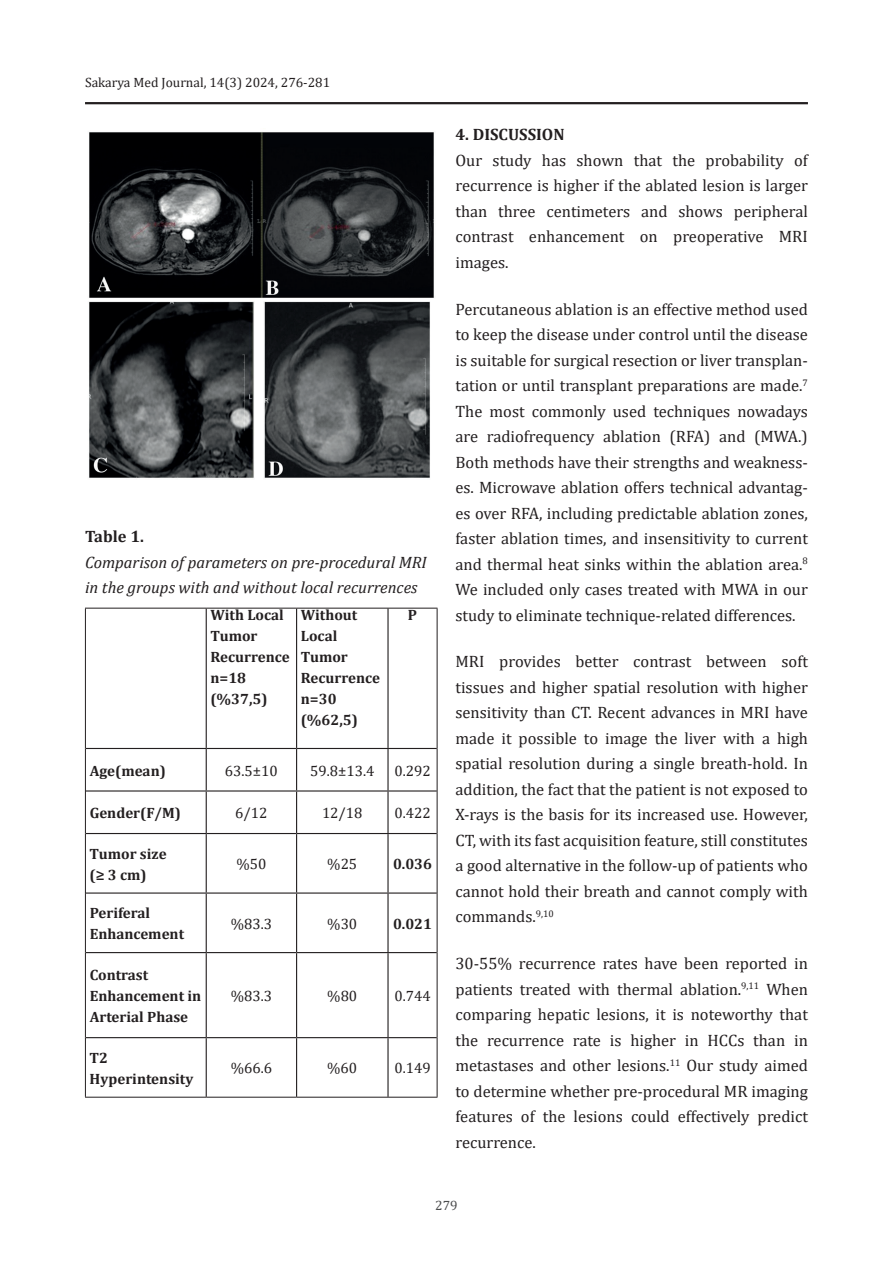
<style>
.page{position:relative;width:893px;height:1263px;background:#fff}
.page>*{position:absolute;margin:0;border:0;box-sizing:border-box;transform-origin:0 0}
.t1{font:16.5px/25.5px "Cambria";color:#231f20;text-align:justify}
.t2{font:italic 16.5px/25.5px "Cambria";color:#231f20}
.t3{font:700 16.5px "Cambria";color:#231f20}
.t4{font:700 15px/21px "Cambria";color:#231f20}
.t5{font:15px "Cambria";color:#231f20}
.t6{font:13.5px "Cambria";color:#231f20}
.t7{font:13.5px "Cambria";color:#4b4c4d}
</style>
<div class="page">
<hr style="left:85px;top:102px;width:723px;height:2px;background:#231f20">
<hr style="left:85px;top:608px;width:1px;height:140px;background:#231f20">
<hr style="left:206px;top:608px;width:1px;height:140px;background:#231f20">
<hr style="left:296px;top:608px;width:1px;height:140px;background:#231f20">
<hr style="left:387px;top:608px;width:2px;height:140px;background:#231f20">
<hr style="left:85px;top:608px;width:121px;height:1px;background:#231f20">
<hr style="left:206px;top:608px;width:91px;height:1px;background:#231f20">
<hr style="left:297px;top:608px;width:91px;height:1px;background:#231f20">
<hr style="left:388px;top:608px;width:49px;height:1px;background:#231f20">
<hr style="left:437px;top:608px;width:1px;height:140px;background:#231f20">
<hr style="left:85px;top:748px;width:1px;height:43px;background:#231f20">
<hr style="left:206px;top:749px;width:1px;height:41px;background:#231f20">
<hr style="left:296px;top:749px;width:1px;height:41px;background:#231f20">
<hr style="left:387px;top:749px;width:2px;height:41px;background:#231f20">
<hr style="left:437px;top:748px;width:1px;height:43px;background:#231f20">
<hr style="left:85px;top:791px;width:1px;height:42px;background:#231f20">
<hr style="left:206px;top:791px;width:1px;height:42px;background:#231f20">
<hr style="left:296px;top:791px;width:1px;height:42px;background:#231f20">
<hr style="left:387px;top:791px;width:2px;height:42px;background:#231f20">
<hr style="left:437px;top:791px;width:1px;height:42px;background:#231f20">
<hr style="left:85px;top:833px;width:1px;height:60px;background:#231f20">
<hr style="left:206px;top:834px;width:1px;height:58px;background:#231f20">
<hr style="left:296px;top:834px;width:1px;height:58px;background:#231f20">
<hr style="left:387px;top:834px;width:2px;height:58px;background:#231f20">
<hr style="left:437px;top:833px;width:1px;height:60px;background:#231f20">
<hr style="left:85px;top:893px;width:1px;height:59px;background:#231f20">
<hr style="left:206px;top:894px;width:1px;height:58px;background:#231f20">
<hr style="left:296px;top:894px;width:1px;height:58px;background:#231f20">
<hr style="left:387px;top:894px;width:2px;height:58px;background:#231f20">
<hr style="left:437px;top:893px;width:1px;height:59px;background:#231f20">
<hr style="left:85px;top:952px;width:1px;height:86px;background:#231f20">
<hr style="left:206px;top:953px;width:1px;height:84px;background:#231f20">
<hr style="left:296px;top:953px;width:1px;height:84px;background:#231f20">
<hr style="left:387px;top:953px;width:2px;height:84px;background:#231f20">
<hr style="left:437px;top:952px;width:1px;height:86px;background:#231f20">
<hr style="left:85px;top:1038px;width:1px;height:59px;background:#231f20">
<hr style="left:86px;top:748px;width:120px;height:1px;background:#231f20">
<hr style="left:206px;top:748px;width:91px;height:1px;background:#231f20">
<hr style="left:297px;top:748px;width:91px;height:1px;background:#231f20">
<hr style="left:388px;top:748px;width:49px;height:1px;background:#231f20">
<hr style="left:86px;top:790px;width:120px;height:1px;background:#231f20">
<hr style="left:206px;top:790px;width:91px;height:1px;background:#231f20">
<hr style="left:297px;top:790px;width:91px;height:1px;background:#231f20">
<hr style="left:388px;top:790px;width:49px;height:1px;background:#231f20">
<hr style="left:86px;top:833px;width:120px;height:1px;background:#231f20">
<hr style="left:206px;top:833px;width:91px;height:1px;background:#231f20">
<hr style="left:297px;top:833px;width:91px;height:1px;background:#231f20">
<hr style="left:388px;top:833px;width:49px;height:1px;background:#231f20">
<hr style="left:86px;top:892px;width:120px;height:2px;background:#231f20">
<hr style="left:206px;top:892px;width:91px;height:2px;background:#231f20">
<hr style="left:297px;top:892px;width:91px;height:2px;background:#231f20">
<hr style="left:388px;top:892px;width:49px;height:2px;background:#231f20">
<hr style="left:86px;top:952px;width:120px;height:1px;background:#231f20">
<hr style="left:206px;top:952px;width:91px;height:1px;background:#231f20">
<hr style="left:297px;top:952px;width:91px;height:1px;background:#231f20">
<hr style="left:388px;top:952px;width:49px;height:1px;background:#231f20">
<hr style="left:86px;top:1037px;width:120px;height:1px;background:#231f20">
<hr style="left:206px;top:1037px;width:91px;height:1px;background:#231f20">
<hr style="left:297px;top:1037px;width:91px;height:1px;background:#231f20">
<hr style="left:388px;top:1037px;width:49px;height:1px;background:#231f20">
<hr style="left:85px;top:1097px;width:121px;height:1px;background:#231f20">
<hr style="left:206px;top:1097px;width:91px;height:1px;background:#231f20">
<hr style="left:297px;top:1097px;width:91px;height:1px;background:#231f20">
<hr style="left:388px;top:1097px;width:49px;height:1px;background:#231f20">
<hr style="left:206px;top:1038px;width:1px;height:59px;background:#231f20">
<hr style="left:296px;top:1038px;width:1px;height:59px;background:#231f20">
<hr style="left:387px;top:1038px;width:2px;height:59px;background:#231f20">
<hr style="left:437px;top:1038px;width:1px;height:59px;background:#231f20">
<img style="left:89px;top:132px;width:345px;height:347px">
<p class="t6" style="left:85px;top:74px;width:247px">Sakarya Med Journal, 14(3) 2024, 276-281</p>
<p class="t3" style="left:85px;top:525px;width:60px">Table 1.</p>
<p class="t2" style="left:85px;top:549px;width:343px">Comparison of parameters on pre-procedural MRI in the groups with and without local recurrences</p>
<p class="t4" style="left:210px;top:604px;width:81px">With Local<br>Tumor<br>Recurrence n=18 (%37,5)</p>
<p class="t4" style="left:301px;top:604px;width:81px">Without<br>Local<br>Tumor<br>Recurrence n=30 (%62,5)</p>
<p class="t4" style="left:408px;top:604px;width:11px">P</p>
<p class="t4" style="left:90px;top:759px;width:78px">Age(mean)</p>
<p class="t5" style="left:225px;top:762px;width:54px">63.5±10</p>
<p class="t5" style="left:310px;top:762px;width:66px">59.8±13.4</p>
<p class="t5" style="left:394px;top:762px;width:38px">0.292</p>
<p class="t4" style="left:90px;top:802px;width:93px">Gender(F/M)</p>
<p class="t5" style="left:235px;top:804px;width:34px">6/12</p>
<p class="t5" style="left:322px;top:804px;width:42px">12/18</p>
<p class="t5" style="left:394px;top:804px;width:38px">0.422</p>
<p class="t4" style="left:90px;top:842px;width:79px">Tumor size (≥ 3 cm)</p>
<p class="t5" style="left:236px;top:855px;width:31px">%50</p>
<p class="t5" style="left:327px;top:855px;width:31px">%25</p>
<p class="t4" style="left:393px;top:853px;width:40px">0.036</p>
<p class="t4" style="left:90px;top:902px;width:96px">Periferal<br>Enhancement</p>
<p class="t5" style="left:231px;top:915px;width:43px">%83.3</p>
<p class="t5" style="left:327px;top:915px;width:31px">%30</p>
<p class="t4" style="left:393px;top:912px;width:40px">0.021</p>
<p class="t4" style="left:90px;top:964px;width:113px">Contrast<br>Enhancement in<br>Arterial Phase</p>
<p class="t5" style="left:231px;top:987px;width:43px">%83.3</p>
<p class="t5" style="left:327px;top:987px;width:31px">%80</p>
<p class="t5" style="left:394px;top:987px;width:38px">0.744</p>
<p class="t4" style="left:90px;top:1047px;width:105px">T2<br>Hyperintensity</p>
<p class="t5" style="left:231px;top:1059px;width:43px">%66.6</p>
<p class="t5" style="left:327px;top:1059px;width:31px">%60</p>
<p class="t5" style="left:394px;top:1059px;width:38px">0.149</p>
<p class="t3" style="left:455px;top:123px;width:111px">4. DISCUSSION</p>
<p class="t1" style="left:455px;top:147px;width:354px">Our study has shown that the probability of recurrence is higher if the ablated lesion is larger than three centimeters and shows peripheral contrast enhancement on preoperative MRI images.</p>
<p class="t1" style="left:455px;top:296px;width:354px">Percutaneous ablation is an effective method used to keep the disease under control until the disease is suitable for surgical resection or liver transplan&shy;tation or until transplant preparations are made.<sup>7<br></sup>The most commonly used techniques nowadays are radiofrequency ablation (RFA) and (MWA.)<br>Both methods have their strengths and weakness&shy;es. Microwave ablation offers technical advantag&shy;es over RFA, including predictable ablation zones, faster ablation times, and insensitivity to current and thermal heat sinks within the ablation area.<sup>8<br></sup>We included only cases treated with MWA in our study to eliminate technique-related differences.</p>
<p class="t1" style="left:455px;top:649px;width:354px">MRI provides better contrast between soft tissues and higher spatial resolution with higher sensitivity than CT. Recent advances in MRI have made it possible to image the liver with a high spatial resolution during a single breath-hold. In addition, the fact that the patient is not exposed to X-rays is the basis for its increased use. However, CT, with its fast acquisition feature, still constitutes a good alternative in the follow-up of patients who cannot hold their breath and cannot comply with commands.<sup>9,10</sup></p>
<p class="t1" style="left:455px;top:951px;width:354px">30-55% recurrence rates have been reported in patients treated with thermal ablation.<sup>9,11</sup> When comparing hepatic lesions, it is noteworthy that the recurrence rate is higher in HCCs than in metastases and other lesions.<sup>11</sup> Our study aimed to determine whether pre-procedural MR imaging features of the lesions could effectively predict recurrence.</p>
<p class="t7" style="left:435px;top:1197px;width:24px">279</p>
</div>
